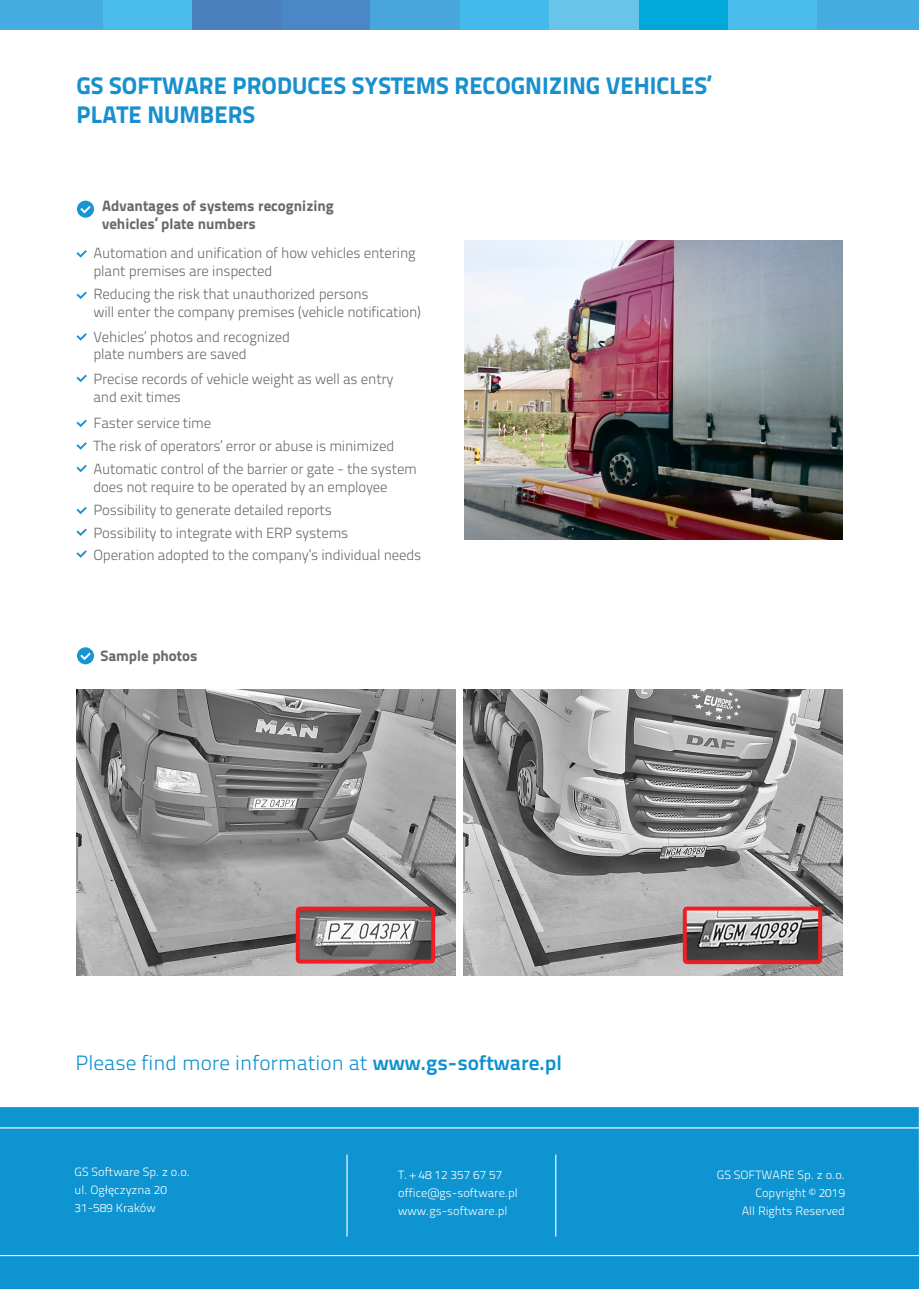
<style>
.page{position:relative;width:919px;height:1289px;background:#fff}
.page>*{position:absolute;margin:0;border:0;box-sizing:border-box;transform-origin:0 0}
.t1{font:800 24px/28.8px "Titillium Text 22 L";color:#1890ce}
.t2{font:300 20.7px "Titillium Text 22 L";color:#0d92cf}
.t3{font:800 15px/18px "Titillium Text 22 L";color:#6a6a6a}
.t4{font:300 14.7px/17.7px "Titillium Text 22 L";letter-spacing:-.01em;color:#6a6a6a}
.t5{font:300 12px/18px "Titillium Text 22 L";color:#fff}
.s1{font-weight:700}
</style>
<div class="page">
<img style="left:464px;top:240px;width:378px;height:299px">
<div style="left:816px;top:0;width:102px;height:30px;background:#46ade2"></div>
<div style="left:727px;top:0;width:89px;height:30px;background:#4bbdec"></div>
<div style="left:638px;top:0;width:89px;height:30px;background:#00a9d9"></div>
<div style="left:549px;top:0;width:89px;height:30px;background:#69c4ea"></div>
<div style="left:459px;top:0;width:90px;height:30px;background:#43baeb"></div>
<div style="left:370px;top:0;width:89px;height:30px;background:#48a6dd"></div>
<div style="left:281px;top:0;width:89px;height:30px;background:#4b87c6"></div>
<div style="left:191px;top:0;width:90px;height:30px;background:#4a80be"></div>
<div style="left:102px;top:0;width:89px;height:30px;background:#4bbdec"></div>
<div style="left:0;top:0;width:102px;height:30px;background:#46ade2"></div>
<div style="left:0;top:1107px;width:918px;height:181px;background:#0d94d1"></div>
<hr style="left:0;top:1254px;width:918px;height:1px;background:#fff">
<hr style="left:0;top:1127px;width:918px;height:1px;background:#fff">
<hr style="left:346px;top:1154px;width:1px;height:82px;background:#fff">
<hr style="left:555px;top:1154px;width:1px;height:82px;background:#fff">
<div style="left:77px;top:201px;width:17px;height:17px;background:#1894d2;border-radius:50%"></div>
<svg style="left:80px;top:206px;width:11px;height:7px"></svg>
<div style="left:77px;top:647px;width:17px;height:17px;background:#1894d2;border-radius:50%"></div>
<svg style="left:80px;top:652px;width:11px;height:8px"></svg>
<img style="left:464px;top:689px;width:378px;height:286px">
<img style="left:77px;top:689px;width:379px;height:286px">
<svg style="left:76px;top:250px;width:11px;height:7px"></svg>
<svg style="left:76px;top:292px;width:11px;height:7px"></svg>
<svg style="left:76px;top:333px;width:11px;height:7px"></svg>
<svg style="left:76px;top:375px;width:11px;height:7px"></svg>
<svg style="left:76px;top:420px;width:11px;height:7px"></svg>
<svg style="left:76px;top:442px;width:11px;height:7px"></svg>
<svg style="left:76px;top:465px;width:11px;height:7px"></svg>
<svg style="left:76px;top:507px;width:11px;height:7px"></svg>
<svg style="left:76px;top:528px;width:11px;height:8px"></svg>
<svg style="left:76px;top:550px;width:11px;height:7px"></svg>
<h1 class="t1" style="left:76px;top:69px;width:636px">GS SOFTWARE PRODUCES SYSTEMS RECOGNIZING VEHICLES’<br>PLATE NUMBERS</h1>
<p class="t3" style="left:102px;top:196px;width:233px">Advantages of systems recognizing vehicles’ plate numbers</p>
<p class="t4" style="left:93px;top:243px;width:324px">Automation and unification of how vehicles entering plant premises are inspected</p>
<p class="t4" style="left:93px;top:284px;width:329px">Reducing the risk that unauthorized persons<br>will enter the company premises (vehicle notification)</p>
<p class="t4" style="left:93px;top:327px;width:198px">Vehicles’ photos and recognized plate numbers are saved</p>
<p class="t4" style="left:93px;top:369px;width:302px">Precise records of vehicle weight as well as entry and exit times</p>
<p class="t4" style="left:93px;top:410px;width:325px;line-height:23.1px">Faster service time<br>The risk of operators’ error or abuse is minimized<br>Automatic control of the barrier or gate - the system</p>
<p class="t4" style="left:93px;top:474px;width:296px;line-height:23.2px">does not require to be operated by an employee<br>Possibility to generate detailed reports<br>Possibility to integrate with ERP systems</p>
<p class="t4" style="left:93px;top:545px;width:329px">Operation adopted to the company’s individual needs</p>
<p class="t3" style="left:100px;top:645px;width:99px">Sample photos</p>
<h2 class="t2" style="left:75px;top:1047px;width:488px">Please find more information at <span class="s1">www.gs-software.pl</span></h2>
<p class="t5" style="left:75px;top:1162px;width:117px">GS Software Sp. z o.o. ul. Ogłęczyzna 20<br>31-589 Kraków</p>
<p class="t5" style="left:716px;top:1164px;width:130px;text-align:right">GS SOFTWARE Sp. z o.o.<br>Copyright © 2019<br>All Rights Reserved</p>
<p class="t5" style="left:398px;top:1164px;width:121px">T. + 48 12 357 67 57 office@gs-software.pl www.gs-software.pl</p>
</div>
